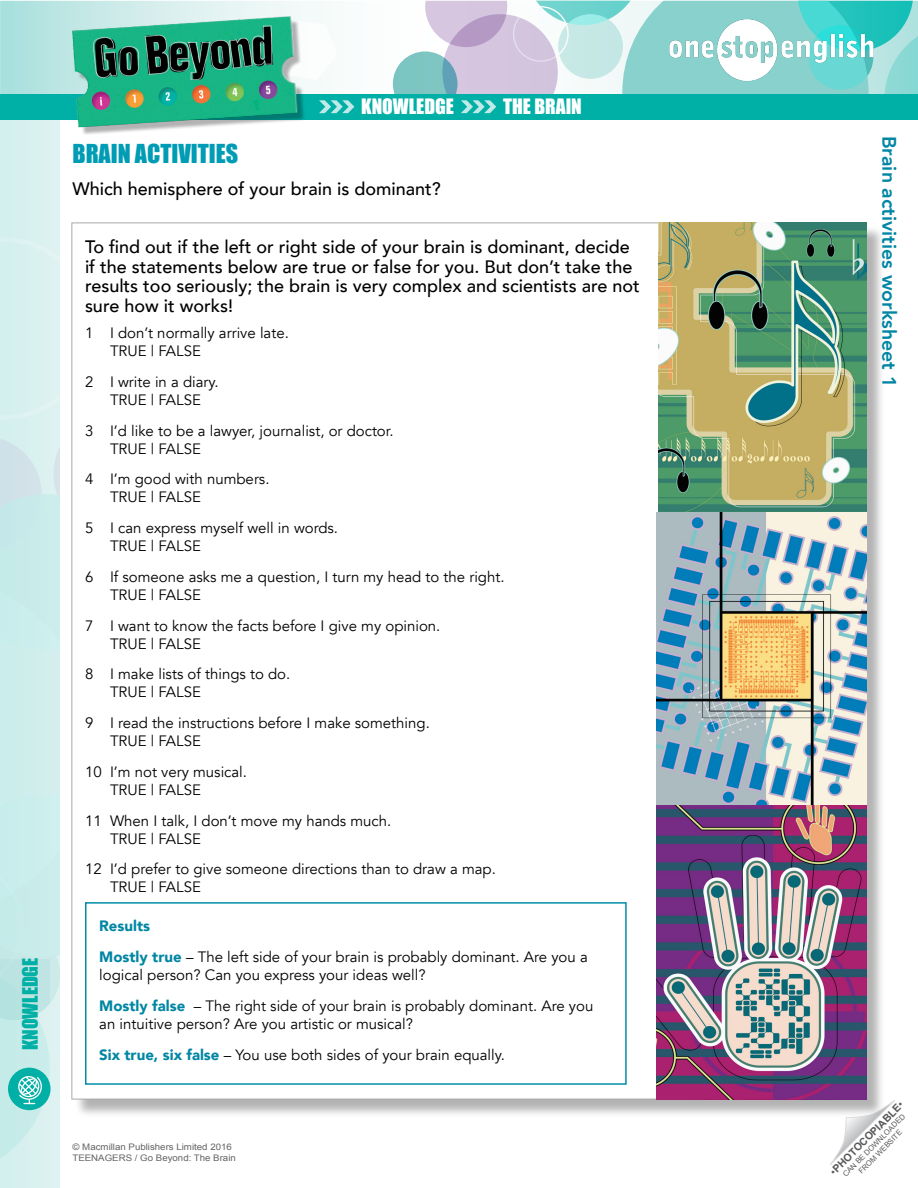
<style>
.page{position:relative;width:918px;height:1188px;background:#fff}
.page>*{position:absolute;margin:0;border:0;box-sizing:border-box;transform-origin:0 0}
.t1{font:24px "Impact";color:#009cb5}
.t2{font:800 19.5px "Avenir";color:#0086a3}
.t3{font:19.5px "Impact";color:#fff}
.t4{font:19.5px "Impact";color:#00afa5}
.t5{font:500 18px/19.5px "Avenir";color:#000}
.t6{font:15px/18px "Avenir";color:#000}
.t7{font:700 10.5px "Arial";color:#58595b}
.t8{font:9px/10.8px "Arial";color:#636466;scale:1.08 1}
.t9{font:7.5px/9px "Arial";color:#58595b;text-align:center}
.s1{font-weight:900;color:#0086a3}
.s2{font-weight:400}
</style>
<div class="page">
<svg style="left:0;top:1px;width:416px;height:93px"></svg>
<div style="left:393px;top:51px;width:65px;height:65px;background:#7dc5c2;border-radius:50%"></div>
<div style="left:0;top:107px;width:59px;height:1081px;background:#d9f1ef"></div>
<svg style="left:305px;top:20px;width:32px;height:60px"></svg>
<svg style="left:830px;top:1100px;width:65px;height:65px"></svg>
<svg style="left:0;top:252px;width:59px;height:906px"></svg>
<div style="left:0;top:94px;width:918px;height:26px;background:#00afa5"></div>
<svg style="left:319px;top:100px;width:35px;height:13px"></svg>
<svg style="left:425px;top:1px;width:493px;height:113px"></svg>
<div style="left:74px;top:225px;width:811px;height:893px;background:#000;opacity:.3"></div>
<div style="left:72px;top:223px;width:794px;height:876px;background:#fff"></div>
<img style="left:658px;top:223px;width:208px;height:289px">
<img style="left:656px;top:512px;width:210px;height:587px">
<div style="left:85px;top:902px;width:542px;height:183px;border:2px solid #008eaa"></div>
<img style="left:667px;top:12px;width:209px;height:75px">
<img style="left:72px;top:15px;width:233px;height:120px">
<h2 class="t4" style="left:15px;top:1050px;width:94px;rotate:-90deg">KNOWLEDGE</h2>
<h2 class="t3" style="left:361px;top:91px;width:94px">KNOWLEDGE</h2>
<h2 class="t3" style="left:503px;top:91px;width:80px">THE BRAIN</h2>
<h1 class="t1" style="left:72px;top:135px;width:167px">BRAIN ACTIVITIES</h1>
<p class="t5" style="left:72px;top:178px;width:370px">Which hemisphere of your brain is dominant?</p>
<p class="t5" style="left:85px;top:236px;width:556px">To find out if the left or right side of your brain is dominant, decide if the statements below are true or false for you. But don’t take the results too seriously; the brain is very complex and scientists are not sure how it works!</p>
<p class="t6" style="left:110px;top:324px;width:180px;text-indent:-25px">1 I don’t normally arrive late.<br>TRUE | FALSE</p>
<p class="t6" style="left:85px;top:373px;width:135px;text-align:center">2 I write in a diary.<br>TRUE | FALSE</p>
<p class="t6" style="left:110px;top:422px;width:285px;text-indent:-25px">3 I’d like to be a lawyer, journalist, or doctor.<br>TRUE | FALSE</p>
<p class="t6" style="left:110px;top:470px;width:161px;text-indent:-25px">4 I’m good with numbers.<br>TRUE | FALSE</p>
<p class="t6" style="left:110px;top:519px;width:230px;text-indent:-25px">5 I can express myself well in words.<br>TRUE | FALSE</p>
<p class="t6" style="left:110px;top:568px;width:396px;text-indent:-25px">6 If someone asks me a question, I turn my head to the right.<br>TRUE | FALSE</p>
<p class="t6" style="left:110px;top:617px;width:332px;text-indent:-25px">7 I want to know the facts before I give my opinion.<br>TRUE | FALSE</p>
<p class="t6" style="left:110px;top:665px;width:182px;text-indent:-25px">8 I make lists of things to do.<br>TRUE | FALSE</p>
<p class="t6" style="left:110px;top:714px;width:321px;text-indent:-25px">9 I read the instructions before I make something.<br>TRUE | FALSE</p>
<p class="t6" style="left:110px;top:763px;width:139px;text-indent:-25px">10 I’m not very musical.<br>TRUE | FALSE</p>
<p class="t6" style="left:110px;top:812px;width:283px;text-indent:-25px">11 When I talk, I don’t move my hands much.<br>TRUE | FALSE</p>
<p class="t6" style="left:110px;top:860px;width:387px;text-indent:-25px">12 I’d prefer to give someone directions than to draw a map.<br>TRUE | FALSE</p>
<p class="t6" style="left:99px;top:911px;width:490px;line-height:30.8px"><span class="s1">Results<br>Mostly true</span> – The left side of your brain is probably dominant. Are you a</p>
<p class="t6" style="left:99px;top:960px;width:496px;line-height:30.8px">logical person? Can you express your ideas well?<br><span class="s1">Mostly false</span> – The right side of your brain is probably dominant. Are you</p>
<p class="t6" style="left:99px;top:1009px;width:407px;line-height:30.8px">an intuitive person? Are you artistic or musical?<br><span class="s1">Six true, six false</span> – You use both sides of your brain equally.</p>
<p class="t8" style="left:73px;top:1142px;width:153px">© Macmillan Publishers Limited 2016<br>TEENAGERS / Go Beyond: The Brain</p>
<h2 class="t2" style="left:904px;top:136px;width:253px;rotate:90deg">Brain activities worksheet 1</h2>
<p class="t7" style="left:827px;top:1168px;width:100px;rotate:-45deg"><span class="s2">•</span>PHOTOCOPIABLE<span class="s2">•</span></p>
<p class="t9" style="left:841px;top:1172px;width:86px;rotate:-45deg">CAN BE DOWNLOADED<br>FROM WEBSITE</p>
</div>
